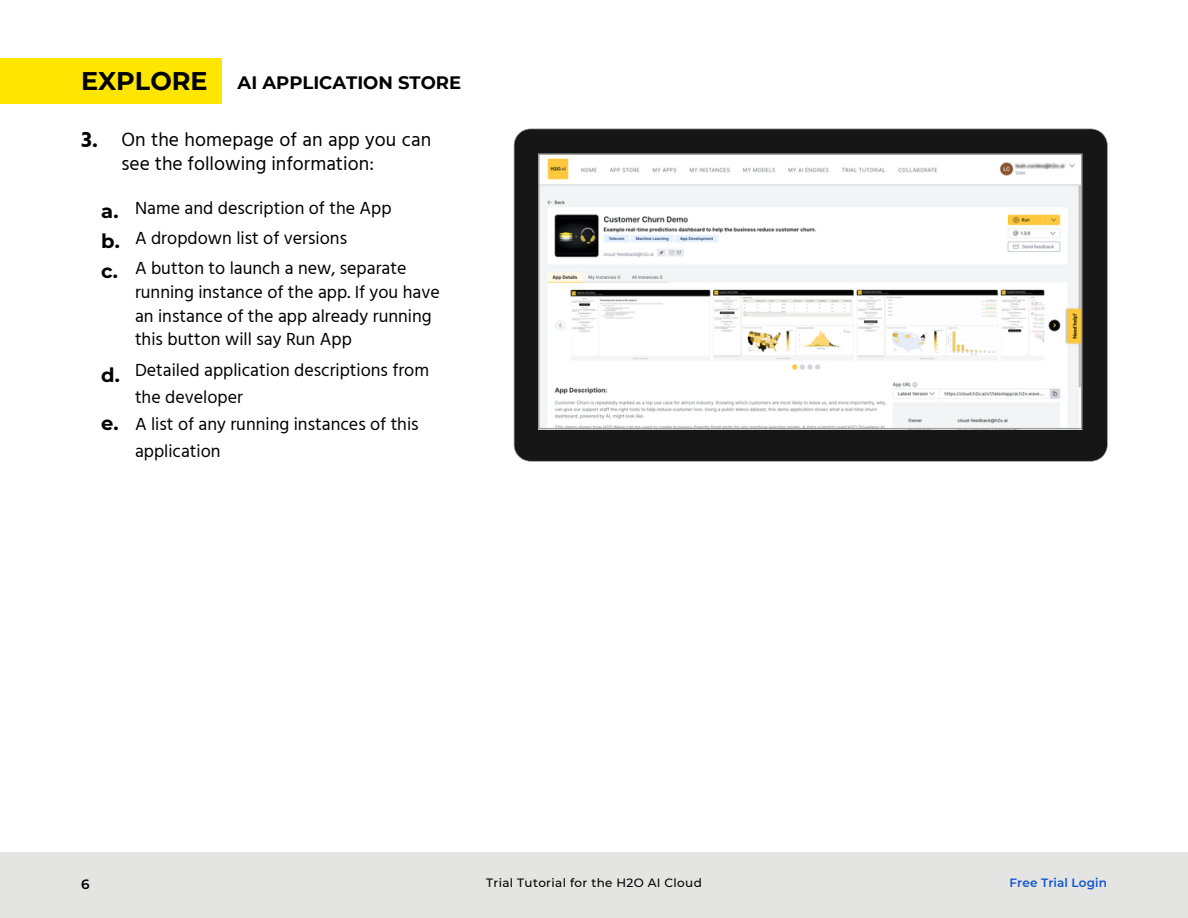
<style>
.page{position:relative;width:1188px;height:918px;background:#fff}
.page>*{position:absolute;margin:0;border:0;box-sizing:border-box;transform-origin:0 0}
.t1{font:19.5px/23.7px "Hind";color:#000}
.t2{font:700 19.5px/30.3px "Montserrat";color:#000;text-align:justify}
.t3{font:18px/27px "Hind";color:#000}
.t4{font:700 18px "Montserrat";color:#000101}
.t5{font:600 13.5px "Montserrat";color:#000}
.t6{font:500 12px "Montserrat";letter-spacing:.03em;color:#000}
.t7{font:600 12px "Montserrat";letter-spacing:.01em;color:#15c}
.s1{font-size:25.5px;color:#000}
.s2{font-weight:700;font-size:22.5px}
</style>
<div class="page">
<div style="left:0;top:58px;width:222px;height:45px;background:#ffe600"></div>
<div style="left:0;top:852px;width:1188px;height:66px;background:#e4e4e3"></div>
<div style="left:514px;top:129px;width:594px;height:333px;background:#161616"></div>
<svg style="left:538px;top:153px;width:545px;height:276px"></svg>
<p class="t4" style="left:81px;top:72px;width:382px"><span class="s1">EXPLORE</span> AI APPLICATION STORE</p>
<p class="t1" style="left:122px;top:127px;width:311px;text-indent:-40px"><span class="s2">3.</span> On the homepage of an app you can see the following information:</p>
<p class="t2" style="left:101px;top:196px;width:20px">a. b. c.</p>
<p class="t3" style="left:135px;top:192px;width:273px;line-height:30.3px">Name and description of the App<br>A dropdown list of versions<br>A button to launch a new, separate</p>
<p class="t3" style="left:135px;top:280px;width:306px;line-height:23.7px">running instance of the app. If you have an instance of the app already running this button will say Run App</p>
<p class="t3" style="left:135px;top:356px;width:296px">Detailed application descriptions from the developer<br>A list of any running instances of this application</p>
<p class="t2" style="left:101px;top:360px;width:20px">d.</p>
<p class="t2" style="left:101px;top:408px;width:19px">e.</p>
<p class="t5" style="left:81px;top:876px;width:10px">6</p>
<p class="t6" style="left:486px;top:876px;width:217px">Trial Tutorial for the H2O AI Cloud</p>
<p class="t7" style="left:1010px;top:876px;width:99px">Free Trial Login</p>
</div>
